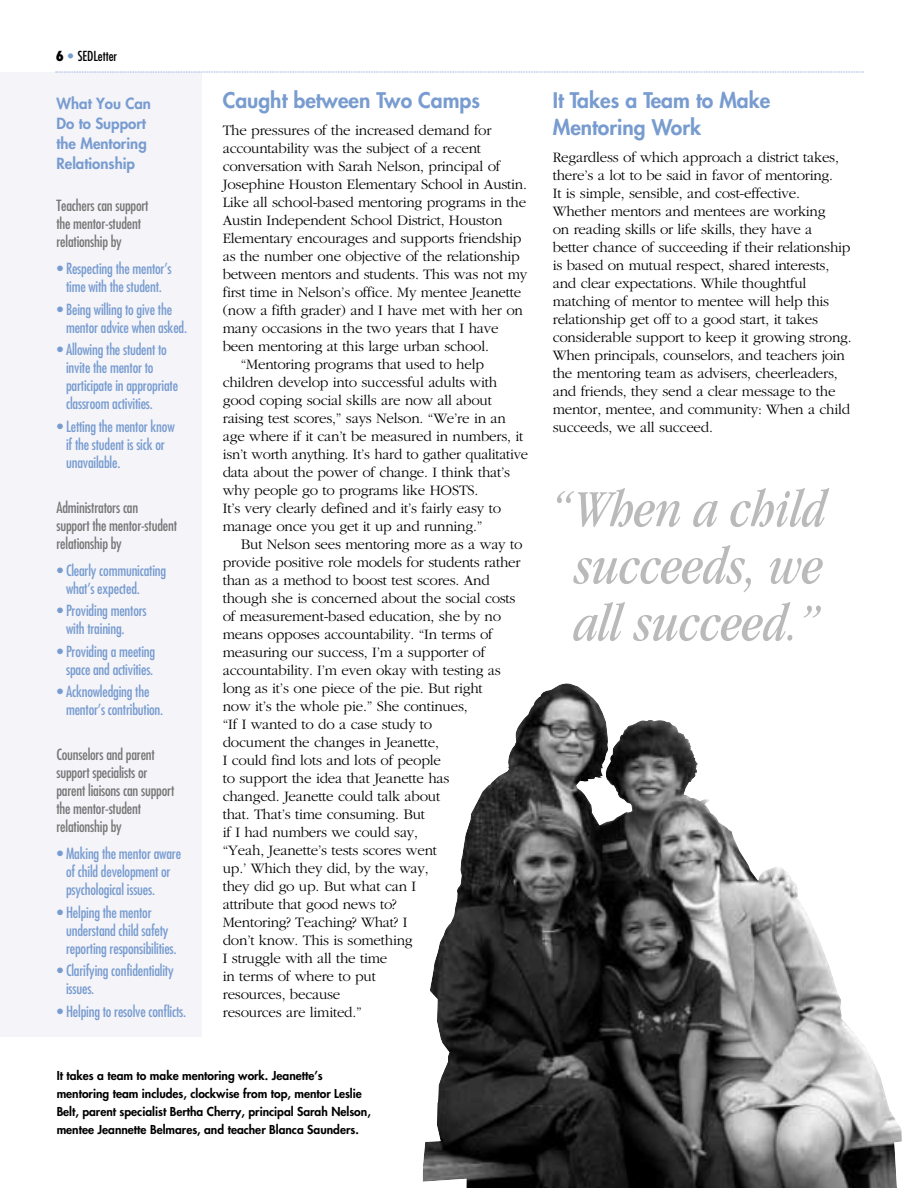
<style>
.page{position:relative;width:918px;height:1188px;background:#fff}
.page>*{position:absolute;margin:0;border:0;box-sizing:border-box;transform-origin:0 0}
.t1{font:italic condensed 54px/57px "Garamond";color:#bababa;text-align:center}
.t2{font:800 21px/27px "Futura";color:#789cd0}
.t3{font:300 15px/18px "Garamond";letter-spacing:-.015em;color:#000}
.t4{font:condensed 15px/18px "Futura";letter-spacing:-.01em;color:#789cd0}
.t5{font:condensed 15px/18px "Futura";letter-spacing:-.01em;color:#777}
.t6{font:800 15px/20px "Futura";color:#789cd0}
.t7{font:condensed 13.5px "Futura";color:#000}
.t8{font:800 12px/18px "Futura";color:#000}
.s1{font-weight:800}
.s2{font-weight:800;color:#789cd0}
</style>
<div class="page">
<img style="left:423px;top:683px;width:479px;height:505px">
<div style="left:0;top:72px;width:201px;height:965px;background:#f4f4f9"></div>
<svg style="left:56px;top:72px;width:808px;height:1px"></svg>
<p class="t7" style="left:56px;top:49px;width:63px"><span class="s1">6</span> <span class="s2">•</span> SEDLetter</p>
<p class="t6" style="left:56px;top:95px;width:96px">What You Can<br>Do to Support the Mentoring<br>Relationship</p>
<p class="t5" style="left:56px;top:198px;width:94px">Teachers can support the mentor-student relationship by</p>
<p class="t4" style="left:57px;top:261px;width:116px;text-align:center">• Respecting the mentor’s time with the student.</p>
<p class="t4" style="left:66px;top:301px;width:123px;text-indent:-9px">• Being willing to give the mentor advice when asked.</p>
<p class="t4" style="left:66px;top:342px;width:114px;text-indent:-9px">• Allowing the student to invite the mentor to participate in appropriate classroom activities.</p>
<p class="t4" style="left:66px;top:418px;width:110px;text-indent:-9px">• Letting the mentor know if the student is sick or unavailable.</p>
<p class="t5" style="left:56px;top:499px;width:122px">Administrators can<br>support the mentor-student relationship by</p>
<p class="t4" style="left:66px;top:562px;width:102px;text-indent:-9px">• Clearly communicating what’s expected.</p>
<p class="t4" style="left:66px;top:603px;width:82px;text-indent:-9px">• Providing mentors with training.</p>
<p class="t4" style="left:57px;top:643px;width:99px;text-align:center">• Providing a meeting space and activities.</p>
<p class="t4" style="left:66px;top:684px;width:99px;text-indent:-9px">• Acknowledging the mentor’s contribution.</p>
<p class="t5" style="left:56px;top:747px;width:119px">Counselors and parent support specialists or parent liaisons can support the mentor-student relationship by</p>
<p class="t4" style="left:66px;top:846px;width:117px;text-indent:-9px">• Making the mentor aware of child development or psychological issues.</p>
<p class="t4" style="left:66px;top:904px;width:112px;text-indent:-9px">• Helping the mentor understand child safety reporting responsibilities.</p>
<p class="t4" style="left:66px;top:963px;width:109px;text-indent:-9px">• Clarifying confidentiality issues.</p>
<p class="t4" style="left:57px;top:1003px;width:130px">• Helping to resolve conflicts.</p>
<h2 class="t2" style="left:223px;top:89px;width:259px">Caught between Two Camps</h2>
<p class="t3" style="left:223px;top:123px;width:270px">The pressures of the increased demand for</p>
<p class="t3" style="left:223px;top:141px;width:260px">accountability was the subject of a recent</p>
<p class="t3" style="left:223px;top:159px;width:279px">conversation with Sarah Nelson, principal of</p>
<p class="t3" style="left:223px;top:177px;width:306px">Josephine Houston Elementary School in Austin.</p>
<p class="t3" style="left:223px;top:195px;width:305px">Like all school-based mentoring programs in the</p>
<p class="t3" style="left:223px;top:213px;width:281px">Austin Independent School District, Houston</p>
<p class="t3" style="left:223px;top:231px;width:300px">Elementary encourages and supports friendship</p>
<p class="t3" style="left:223px;top:249px;width:299px">as the number one objective of the relationship</p>
<p class="t3" style="left:223px;top:267px;width:306px">between mentors and students. This was not my</p>
<p class="t3" style="left:223px;top:285px;width:300px">first time in Nelson’s office. My mentee Jeanette</p>
<p class="t3" style="left:223px;top:303px;width:302px">(now a fifth grader) and I have met with her on</p>
<p class="t3" style="left:223px;top:321px;width:277px">many occasions in the two years that I have</p>
<p class="t3" style="left:223px;top:339px;width:268px">been mentoring at this large urban school.</p>
<p class="t3" style="left:241px;top:357px;width:245px">“Mentoring programs that used to help</p>
<p class="t3" style="left:223px;top:375px;width:276px">children develop into successful adults with</p>
<p class="t3" style="left:223px;top:393px;width:271px">good coping social skills are now all about</p>
<p class="t3" style="left:223px;top:411px;width:284px">raising test scores,” says Nelson. “We’re in an</p>
<p class="t3" style="left:223px;top:429px;width:302px">age where if it can’t be measured in numbers, it</p>
<p class="t3" style="left:223px;top:447px;width:307px">isn’t worth anything. It’s hard to gather qualitative</p>
<p class="t3" style="left:223px;top:465px;width:289px">data about the power of change. I think that’s</p>
<p class="t3" style="left:223px;top:483px;width:257px">why people go to programs like HOSTS.</p>
<p class="t3" style="left:223px;top:501px;width:280px">It’s very clearly defined and it’s fairly easy to</p>
<p class="t3" style="left:223px;top:519px;width:261px">manage once you get it up and running.”</p>
<p class="t3" style="left:241px;top:537px;width:283px">But Nelson sees mentoring more as a way to</p>
<p class="t3" style="left:223px;top:555px;width:299px">provide positive role models for students rather</p>
<p class="t3" style="left:223px;top:573px;width:269px">than as a method to boost test scores. And</p>
<p class="t3" style="left:223px;top:591px;width:294px">though she is concerned about the social costs</p>
<p class="t3" style="left:223px;top:609px;width:280px">of measurement-based education, she by no</p>
<p class="t3" style="left:223px;top:627px;width:272px">means opposes accountability. “In terms of</p>
<p class="t3" style="left:223px;top:645px;width:264px">measuring our success, I’m a supporter of</p>
<p class="t3" style="left:223px;top:663px;width:280px">accountability. I’m even okay with testing as</p>
<p class="t3" style="left:223px;top:681px;width:261px">long as it’s one piece of the pie. But right</p>
<p class="t3" style="left:223px;top:699px;width:246px">now it’s the whole pie.” She continues,</p>
<p class="t3" style="left:223px;top:717px;width:211px">“If I wanted to do a case study to</p>
<p class="t3" style="left:223px;top:735px;width:218px">document the changes in Jeanette,</p>
<p class="t3" style="left:223px;top:753px;width:220px">I could find lots and lots of people</p>
<p class="t3" style="left:223px;top:771px;width:228px">to support the idea that Jeanette has</p>
<p class="t3" style="left:223px;top:789px;width:219px">changed. Jeanette could talk about</p>
<p class="t3" style="left:223px;top:807px;width:204px">that. That’s time consuming. But</p>
<p class="t3" style="left:223px;top:825px;width:197px">if I had numbers we could say,</p>
<p class="t3" style="left:223px;top:843px;width:216px">“Yeah, Jeanette’s tests scores went</p>
<p class="t3" style="left:223px;top:861px;width:207px">up.’ Which they did, by the way,</p>
<p class="t3" style="left:223px;top:879px;width:195px">they did go up. But what can I</p>
<p class="t3" style="left:223px;top:897px;width:175px">attribute that good news to?</p>
<p class="t3" style="left:223px;top:915px;width:186px">Mentoring? Teaching? What? I</p>
<p class="t3" style="left:223px;top:933px;width:191px">don’t know. This is something</p>
<p class="t3" style="left:223px;top:951px;width:166px">I struggle with all the time</p>
<p class="t3" style="left:223px;top:969px;width:155px">in terms of where to put</p>
<p class="t3" style="left:223px;top:987px;width:119px">resources, because</p>
<p class="t3" style="left:223px;top:1005px;width:141px">resources are limited.”</p>
<p class="t8" style="left:57px;top:1068px;width:316px">It takes a team to make mentoring work. Jeanette’s mentoring team includes, clockwise from top, mentor Leslie Belt, parent specialist Bertha Cherry, principal Sarah Nelson, mentee Jeannette Belmares, and teacher Blanca Saunders.</p>
<h2 class="t2" style="left:553px;top:89px;width:219px">It Takes a Team to Make<br>Mentoring Work</h2>
<p class="t3" style="left:553px;top:150px;width:300px">Regardless of which approach a district takes, there’s a lot to be said in favor of mentoring.<br>It is simple, sensible, and cost-effective.<br>Whether mentors and mentees are working<br>on reading skills or life skills, they have a better chance of succeeding if their relationship is based on mutual respect, shared interests, and clear expectations. While thoughtful matching of mentor to mentee will help this relationship get off to a good start, it takes considerable support to keep it growing strong.<br>When principals, counselors, and teachers join the mentoring team as advisers, cheerleaders, and friends, they send a clear message to the mentor, mentee, and community: When a child succeeds, we all succeed.</p>
<h1 class="t1" style="left:552px;top:485px;width:275px">“When a child succeeds, we all succeed.”</h1>
</div>
